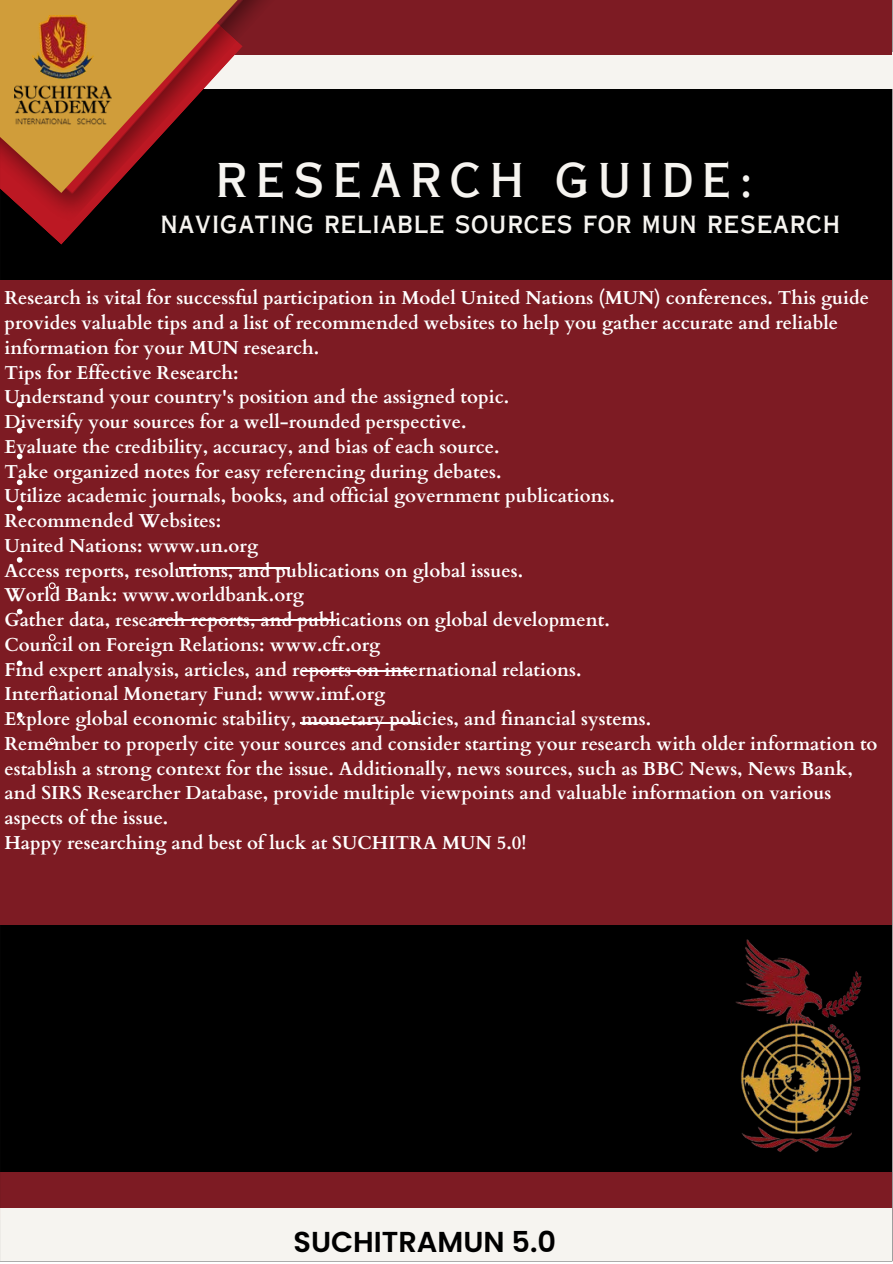
<style>
.page{position:relative;width:893px;height:1264px;background:#fff}
.page>*{position:absolute;margin:0;border:0;box-sizing:border-box;transform-origin:0 0}
.t1{font:46.35px "Copperplate Gothic LT Pro 30 AB";letter-spacing:.19em;color:#f6f4f0}
.t2{font:600 28.8px "Poppins";color:#000}
.t3{font:28.35px "Copperplate Gothic LT Pro 30 AB";letter-spacing:.025em;color:#f6f4f0}
.t4{font:700 18.75px/24.8px "Cardo";color:#fff}
</style>
<div class="page">
<div style="left:0;top:0;width:892px;height:1261px;background:#000"></div>
<div style="left:44px;top:52px;width:848px;height:36px;background:#f6f4f0"></div>
<div style="left:0;top:1171px;width:892px;height:48px;background:#7d1b23"></div>
<div style="left:56px;top:0;width:836px;height:55px;background:#7d1b23"></div>
<div style="left:0;top:1208px;width:892px;height:54px;background:#f6f4f0"></div>
<svg style="left:44px;top:229px;width:32px;height:16px"></svg>
<img style="left:5px;top:0;width:270px;height:229px">
<svg style="left:0;top:0;width:237px;height:193px"></svg>
<img style="left:15px;top:15px;width:96px;height:110px">
<div style="left:0;top:280px;width:891px;height:644px;background:#7d1b23"></div>
<svg style="left:17px;top:402px;width:5px;height:5px"></svg>
<svg style="left:17px;top:428px;width:5px;height:5px"></svg>
<svg style="left:17px;top:453px;width:5px;height:6px"></svg>
<svg style="left:17px;top:479px;width:5px;height:6px"></svg>
<svg style="left:17px;top:505px;width:5px;height:6px"></svg>
<svg style="left:17px;top:557px;width:5px;height:5px"></svg>
<hr style="left:179px;top:567px;width:111px;height:1px;background:#fff">
<svg style="left:48px;top:582px;width:8px;height:7px"></svg>
<svg style="left:17px;top:608px;width:5px;height:6px"></svg>
<hr style="left:154px;top:619px;width:182px;height:1px;background:#fff">
<svg style="left:48px;top:634px;width:8px;height:7px"></svg>
<svg style="left:17px;top:660px;width:5px;height:6px"></svg>
<hr style="left:302px;top:670px;width:110px;height:1px;background:#fff">
<svg style="left:48px;top:685px;width:8px;height:8px"></svg>
<svg style="left:17px;top:712px;width:5px;height:6px"></svg>
<hr style="left:300px;top:722px;width:117px;height:1px;background:#fff">
<svg style="left:48px;top:737px;width:8px;height:8px"></svg>
<img style="left:727px;top:935px;width:151px;height:226px;border-radius:11px">
<p class="t1" style="left:216px;top:163px;width:538px">RESEARCH GUIDE:</p>
<p class="t3" style="left:160px;top:212px;width:681px">navigating reliable sources for mun research</p>
<p class="t4" style="left:4px;top:286px;width:865px">Research is vital for successful participation in Model United Nations (MUN) conferences. This guide provides valuable tips and a list of recommended websites to help you gather accurate and reliable information for your MUN research.</p>
<p class="t4" style="left:4px;top:360px;width:236px">Tips for Effective Research:</p>
<p class="t4" style="left:4px;top:385px;width:506px">Understand your country's position and the assigned topic.</p>
<p class="t4" style="left:4px;top:410px;width:463px">Diversify your sources for a well-rounded perspective.</p>
<p class="t4" style="left:4px;top:434px;width:496px">Evaluate the credibility, accuracy, and bias of each source.</p>
<p class="t4" style="left:4px;top:459px;width:498px">Take organized notes for easy referencing during debates.</p>
<p class="t4" style="left:4px;top:484px;width:612px">Utilize academic journals, books, and official government publications.</p>
<p class="t4" style="left:4px;top:509px;width:218px">Recommended Websites:</p>
<p class="t4" style="left:4px;top:533px;width:255px">United Nations: www.un.org</p>
<p class="t4" style="left:4px;top:558px;width:520px">Access reports, resolutions, and publications on global issues.</p>
<p class="t4" style="left:4px;top:583px;width:301px">World Bank: www.worldbank.org</p>
<p class="t4" style="left:4px;top:608px;width:606px">Gather data, research reports, and publications on global development.</p>
<p class="t4" style="left:4px;top:632px;width:377px">Council on Foreign Relations: www.cfr.org</p>
<p class="t4" style="left:4px;top:657px;width:578px">Find expert analysis, articles, and reports on international relations.</p>
<p class="t4" style="left:4px;top:682px;width:382px">International Monetary Fund: www.imf.org</p>
<p class="t4" style="left:4px;top:706px;width:648px">Explore global economic stability, monetary policies, and financial systems.</p>
<p class="t4" style="left:4px;top:731px;width:874px">Remember to properly cite your sources and consider starting your research with older information to establish a strong context for the issue. Additionally, news sources, such as BBC News, News Bank, and SIRS Researcher Database, provide multiple viewpoints and valuable information on various aspects of the issue.</p>
<p class="t4" style="left:4px;top:830px;width:523px">Happy researching and best of luck at SUCHITRA MUN 5.0!</p>
<p class="t2" style="left:293px;top:1222px;width:264px">SUCHITRAMUN 5.0</p>
</div>
